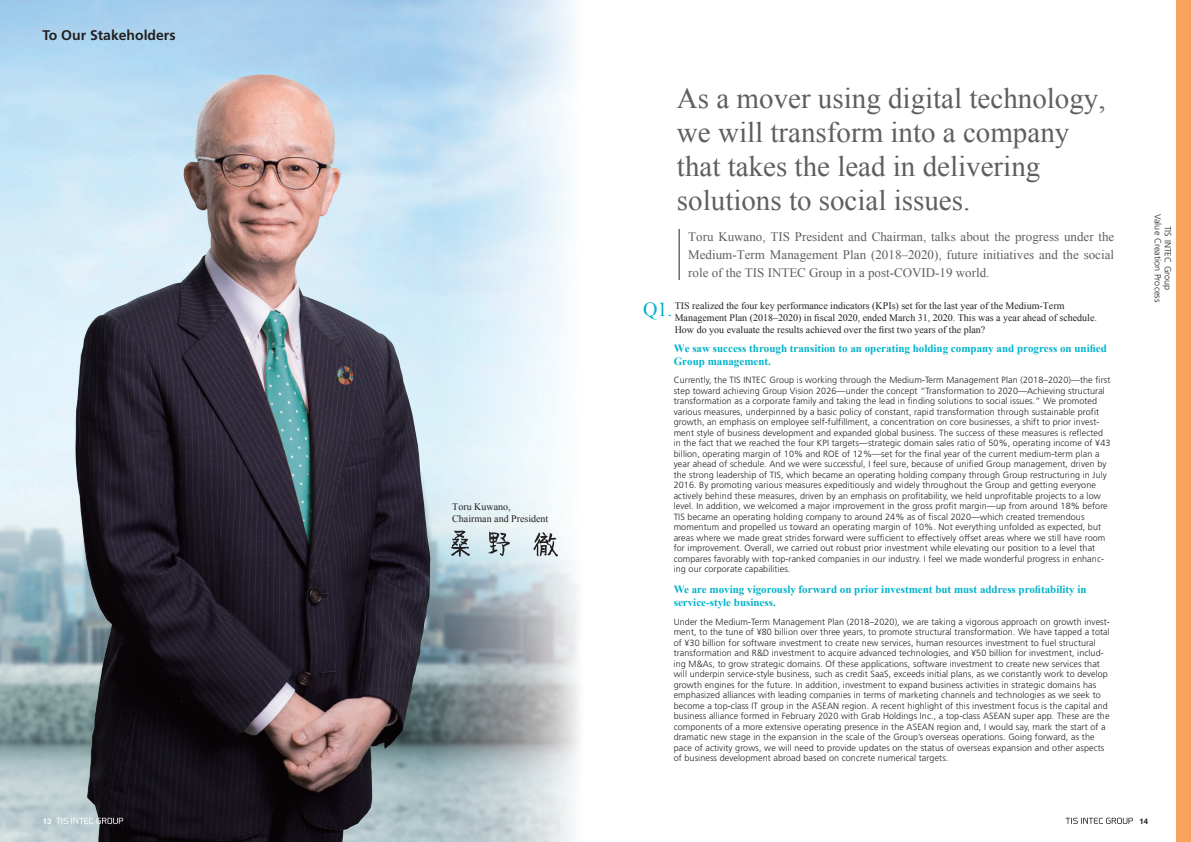
<style>
.page{position:relative;width:1191px;height:842px;background:#fff}
.page>*{position:absolute;margin:0;border:0;box-sizing:border-box;transform-origin:0 0}
.t1{font:29px/34px "Times New Roman";color:#5f5f62}
.t2{font:20px "Times New Roman";color:#00b3ca}
.t3{font:700 14px "Frutiger LT Std";color:#231f20}
.t4{font:13px/18px "Times New Roman";color:#5f5f62;text-align:justify}
.t5{font:700 11px/13px "Times New Roman";color:#00b3ca}
.t6{font:10px/12px "Times New Roman";color:#231f20}
.t7{font:300 9px/10.5px "Frutiger LT Std";letter-spacing:.01em;color:#231f20}
.t8{font:700 7.8px "Helvetica Neue LT Std";color:#fff}
.t9{font:700 7.8px "Helvetica Neue LT Std";color:#231f20}
</style>
<div class="page">
<img style="left:0;top:0;width:579px;height:842px">
<img style="left:437px;top:523px;width:128px;height:40px">
<img style="left:75px;top:74px;width:330px;height:768px">
<hr style="left:679px;top:229px;width:1px;height:51px;background:#231f20">
<div style="left:1176px;top:0;width:15px;height:842px;background:#f8a35c"></div>
<svg style="left:1065px;top:818px;width:67px;height:6px"></svg>
<svg style="left:56px;top:818px;width:67px;height:6px"></svg>
<h3 class="t3" style="left:43px;top:27px;width:135px">To Our Stakeholders</h3>
<p class="t6" style="left:452px;top:501px;width:98px">Toru Kuwano,<br>Chairman and President</p>
<h1 class="t1" style="left:677px;top:81px;width:430px">As a mover using digital technology, we will transform into a company that takes the lead in delivering solutions to social issues.</h1>
<h3 class="t4" style="left:688px;top:228px;width:428px">Toru Kuwano, TIS President and Chairman, talks about the progress under the Medium-Term Management Plan (2018–2020), future initiatives and the social role of the TIS INTEC Group in a post-COVID-19 world.</h3>
<h2 class="t2" style="left:643px;top:295px;width:31px">Q1.</h2>
<p class="t6" style="left:674px;top:300px;width:424px">TIS realized the four key performance indicators (KPIs) set for the last year of the Medium-Term<br>Management Plan (2018–2020) in fiscal 2020, ended March 31, 2020. This was a year ahead of schedule.<br>How do you evaluate the results achieved over the first two years of the plan?</p>
<p class="t5" style="left:673px;top:342px;width:435px">We saw success through transition to an operating holding company and progress on unified<br>Group management.</p>
<p class="t7" style="left:673px;top:375px;width:438px">Currently, the TIS INTEC Group is working through the Medium-Term Management Plan (2018–2020)—the first step toward achieving Group Vision 2026—under the concept “Transformation to 2020—Achieving structural transformation as a corporate family and taking the lead in finding solutions to social issues.” We promoted various measures, underpinned by a basic policy of constant, rapid transformation through sustainable profit growth, an emphasis on employee self-fulfillment, a concentration on core businesses, a shift to prior invest&shy;ment style of business development and expanded global business. The success of these measures is reflected in the fact that we reached the four KPI targets—strategic domain sales ratio of 50%, operating income of ¥43 billion, operating margin of 10% and ROE of 12%—set for the final year of the current medium-term plan a year ahead of schedule. And we were successful, I feel sure, because of unified Group management, driven by the strong leadership of TIS, which became an operating holding company through Group restructuring in July 2016. By promoting various measures expeditiously and widely throughout the Group and getting everyone actively behind these measures, driven by an emphasis on profitability, we held unprofitable projects to a low level. In addition, we welcomed a major improvement in the gross profit margin—up from around 18% before TIS became an operating holding company to around 24% as of fiscal 2020—which created tremendous momentum and propelled us toward an operating margin of 10%. Not everything unfolded as expected, but areas where we made great strides forward were sufficient to effectively offset areas where we still have room for improvement. Overall, we carried out robust prior investment while elevating our position to a level that compares favorably with top-ranked companies in our industry. I feel we made wonderful progress in enhanc&shy;ing our corporate capabilities.</p>
<p class="t5" style="left:673px;top:583px;width:414px">We are moving vigorously forward on prior investment but must address profitability in service-style business.</p>
<p class="t7" style="left:673px;top:616px;width:438px">Under the Medium-Term Management Plan (2018–2020), we are taking a vigorous approach on growth invest&shy;ment, to the tune of ¥80 billion over three years, to promote structural transformation. We have tapped a total of ¥30 billion for software investment to create new services, human resources investment to fuel structural transformation and R&amp;D investment to acquire advanced technologies, and ¥50 billion for investment, includ&shy;ing M&amp;As, to grow strategic domains. Of these applications, software investment to create new services that will underpin service-style business, such as credit SaaS, exceeds initial plans, as we constantly work to develop growth engines for the future. In addition, investment to expand business activities in strategic domains has emphasized alliances with leading companies in terms of marketing channels and technologies as we seek to become a top-class IT group in the ASEAN region. A recent highlight of this investment focus is the capital and business alliance formed in February 2020 with Grab Holdings Inc., a top-class ASEAN super app. These are the components of a more extensive operating presence in the ASEAN region and, I would say, mark the start of a dramatic new stage in the expansion in the scale of the Group’s overseas operations. Going forward, as the pace of activity grows, we will need to provide updates on the status of overseas expansion and other aspects of business development abroad based on concrete numerical targets.</p>
<p class="t7" style="left:1172px;top:214px;width:90px;line-height:10px;text-align:center;rotate:90deg">TIS INTEC Group<br>Value Creation Process</p>
<p class="t8" style="left:43px;top:816px;width:10px">13</p>
<p class="t9" style="left:1139px;top:816px;width:10px">14</p>
</div>
